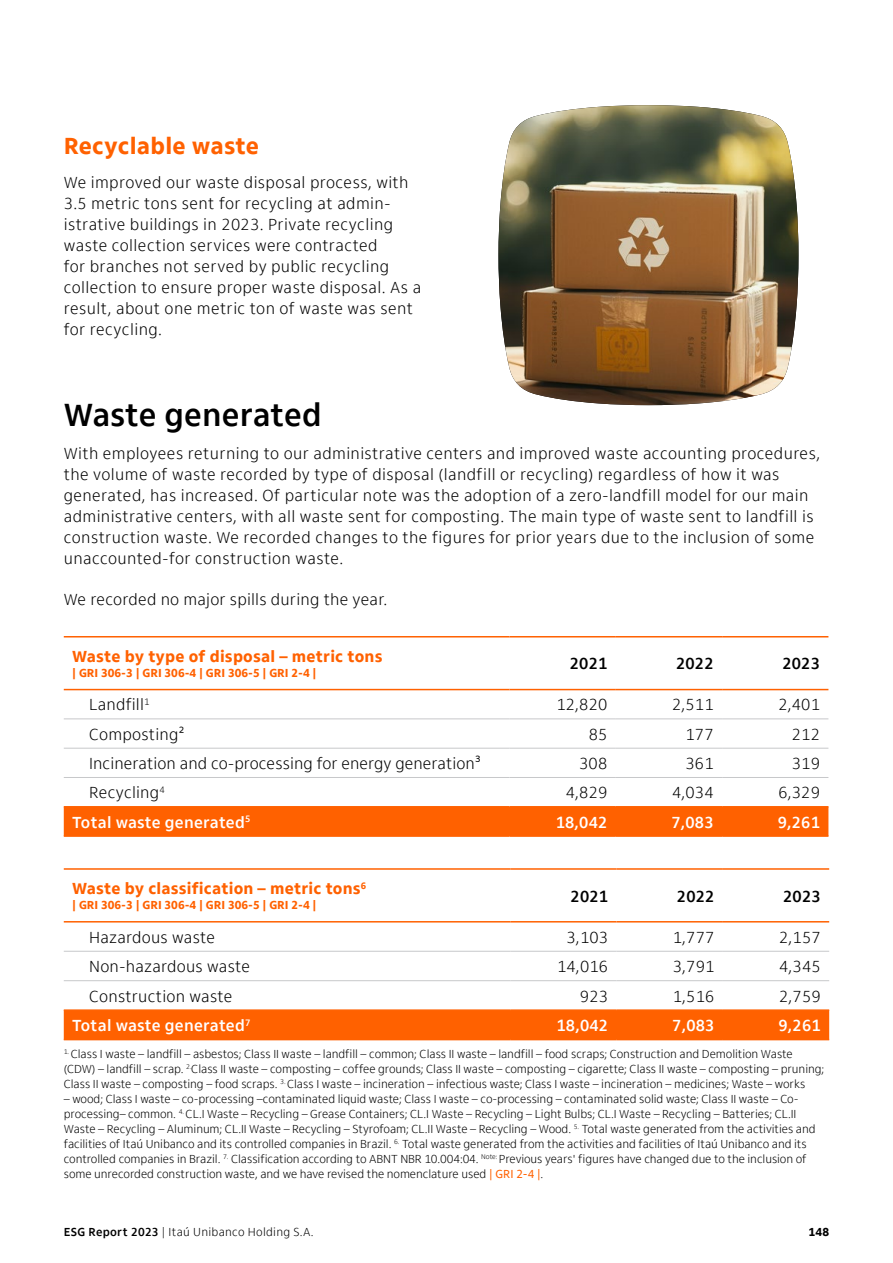
<style>
.page{position:relative;width:893px;height:1263px;background:#fff}
.page>*{position:absolute;margin:0;border:0;box-sizing:border-box;transform-origin:0 0}
.t1{font:700 33px "Itau Text Pro";color:#000}
.t2{font:800 24px "Itau Text Pro";letter-spacing:.01em;color:#ff6100}
.t3{font:300 16.5px/21px "Itau Text Pro";letter-spacing:.02em;color:#000}
.t4{font:700 16.5px "Itau Text Pro";letter-spacing:.01em;color:#fff}
.t5{font:800 16.5px "Itau Text Pro";letter-spacing:.01em;color:#ff6100}
.t6{font:300 16.5px "Itau Text Pro";color:#000}
.t7{font:700 16.5px "Itau Text Pro";letter-spacing:.01em;color:#000}
.t8{font:300 12px/15px "Itau Text Pro";letter-spacing:-.01em;color:#000}
.t9{font:800 12px "Itau Text Pro";color:#ff6100}
.t10{font:300 12px "Itau Text Pro";letter-spacing:.02em;color:#000}
.t11{font:800 12px "Itau Text Pro";color:#000}
.s1{font-weight:400;color:#ff6100}
.s2{font-weight:700}
</style>
<div class="page">
<div style="left:64px;top:807px;width:764px;height:28px;background:#ff6100"></div>
<hr style="left:64px;top:719px;width:445px;height:1px;background:#c7c8ca">
<hr style="left:509px;top:719px;width:107px;height:1px;background:#c7c8ca">
<hr style="left:616px;top:719px;width:106px;height:1px;background:#c7c8ca">
<hr style="left:722px;top:719px;width:106px;height:1px;background:#c7c8ca">
<hr style="left:64px;top:748px;width:445px;height:1px;background:#c7c8ca">
<hr style="left:509px;top:748px;width:107px;height:1px;background:#c7c8ca">
<hr style="left:616px;top:748px;width:106px;height:1px;background:#c7c8ca">
<hr style="left:722px;top:748px;width:106px;height:1px;background:#c7c8ca">
<hr style="left:64px;top:777px;width:445px;height:1px;background:#c7c8ca">
<hr style="left:509px;top:777px;width:107px;height:1px;background:#c7c8ca">
<hr style="left:616px;top:777px;width:106px;height:1px;background:#c7c8ca">
<hr style="left:722px;top:777px;width:106px;height:1px;background:#c7c8ca">
<hr style="left:64px;top:806px;width:445px;height:1px;background:#ff6100">
<hr style="left:509px;top:806px;width:107px;height:1px;background:#ff6100">
<hr style="left:616px;top:806px;width:106px;height:1px;background:#ff6100">
<hr style="left:722px;top:806px;width:106px;height:1px;background:#ff6100">
<hr style="left:64px;top:835px;width:445px;height:2px;background:#ff6100">
<hr style="left:509px;top:835px;width:107px;height:2px;background:#ff6100">
<hr style="left:616px;top:835px;width:106px;height:2px;background:#ff6100">
<hr style="left:722px;top:835px;width:106px;height:2px;background:#ff6100">
<hr style="left:64px;top:636px;width:445px;height:1px;background:#ff6100">
<hr style="left:509px;top:636px;width:107px;height:1px;background:#ff6100">
<hr style="left:616px;top:636px;width:106px;height:1px;background:#ff6100">
<hr style="left:722px;top:636px;width:106px;height:1px;background:#ff6100">
<hr style="left:64px;top:689px;width:445px;height:1px;background:#ff6100">
<hr style="left:509px;top:689px;width:107px;height:1px;background:#ff6100">
<hr style="left:616px;top:689px;width:106px;height:1px;background:#ff6100">
<hr style="left:722px;top:689px;width:106px;height:1px;background:#ff6100">
<div style="left:64px;top:1011px;width:765px;height:28px;background:#ff6100"></div>
<hr style="left:64px;top:951px;width:446px;height:1px;background:#c7c8ca">
<hr style="left:510px;top:951px;width:107px;height:1px;background:#c7c8ca">
<hr style="left:617px;top:951px;width:106px;height:1px;background:#c7c8ca">
<hr style="left:723px;top:951px;width:106px;height:1px;background:#c7c8ca">
<hr style="left:64px;top:980px;width:446px;height:1px;background:#c7c8ca">
<hr style="left:510px;top:980px;width:107px;height:1px;background:#c7c8ca">
<hr style="left:617px;top:980px;width:106px;height:1px;background:#c7c8ca">
<hr style="left:723px;top:980px;width:106px;height:1px;background:#c7c8ca">
<hr style="left:64px;top:1009px;width:446px;height:2px;background:#ff6100">
<hr style="left:510px;top:1009px;width:107px;height:2px;background:#ff6100">
<hr style="left:617px;top:1009px;width:106px;height:2px;background:#ff6100">
<hr style="left:723px;top:1009px;width:106px;height:2px;background:#ff6100">
<hr style="left:64px;top:1039px;width:446px;height:1px;background:#ff6100">
<hr style="left:510px;top:1039px;width:107px;height:1px;background:#ff6100">
<hr style="left:617px;top:1039px;width:106px;height:1px;background:#ff6100">
<hr style="left:723px;top:1039px;width:106px;height:1px;background:#ff6100">
<hr style="left:64px;top:868px;width:446px;height:2px;background:#ff6100">
<hr style="left:510px;top:868px;width:107px;height:2px;background:#ff6100">
<hr style="left:617px;top:868px;width:106px;height:2px;background:#ff6100">
<hr style="left:723px;top:868px;width:106px;height:2px;background:#ff6100">
<hr style="left:64px;top:921px;width:446px;height:1px;background:#ff6100">
<hr style="left:510px;top:921px;width:107px;height:1px;background:#ff6100">
<hr style="left:617px;top:921px;width:106px;height:1px;background:#ff6100">
<hr style="left:723px;top:921px;width:106px;height:1px;background:#ff6100">
<img style="left:498px;top:105px;width:300px;height:300px">
<h2 class="t2" style="left:64px;top:132px;width:197px">Recyclable waste</h2>
<p class="t3" style="left:64px;top:172px;width:359px">We improved our waste disposal process, with 3.5 metric tons sent for recycling at admin&shy;istrative buildings in 2023. Private recycling waste collection services were contracted<br>for branches not served by public recycling collection to ensure proper waste disposal. As a result, about one metric ton of waste was sent for recycling.</p>
<h1 class="t1" style="left:64px;top:395px;width:259px">Waste generated</h1>
<p class="t3" style="left:64px;top:443px;width:758px">With employees returning to our administrative centers and improved waste accounting procedures, the volume of waste recorded by type of disposal (landfill or recycling) regardless of how it was generated, has increased. Of particular note was the adoption of a zero-landfill model for our main administrative centers, with all waste sent for composting. The main type of waste sent to landfill is construction waste. We recorded changes to the figures for prior years due to the inclusion of some unaccounted-for construction waste.</p>
<h3 class="t3" style="left:64px;top:589px;width:325px">We recorded no major spills during the year.</h3>
<h3 class="t5" style="left:72px;top:647px;width:312px">Waste by type of disposal – metric tons</h3>
<p class="t9" style="left:72px;top:666px;width:246px">| GRI 306-3 | GRI 306-4 | GRI 306-5 | GRI 2-4 |</p>
<h3 class="t7" style="left:570px;top:654px;width:39px">2021</h3>
<h3 class="t7" style="left:676px;top:654px;width:39px">2022</h3>
<h3 class="t7" style="left:782px;top:654px;width:39px">2023</h3>
<h3 class="t3" style="left:89px;top:694px;width:62px">Landfill<sup>1</sup></h3>
<h3 class="t3" style="left:556px;top:694px;width:52px">12,820</h3>
<h3 class="t3" style="left:672px;top:694px;width:43px">2,511</h3>
<h3 class="t3" style="left:778px;top:694px;width:43px">2,401</h3>
<h3 class="t3" style="left:89px;top:724px;width:97px">Composting²</h3>
<h3 class="t3" style="left:589px;top:724px;width:20px">85</h3>
<h3 class="t3" style="left:686px;top:724px;width:30px">177</h3>
<h3 class="t3" style="left:792px;top:724px;width:30px">212</h3>
<h3 class="t6" style="left:89px;top:754px;width:394px">Incineration and co-processing for energy generation³</h3>
<h3 class="t3" style="left:579px;top:753px;width:30px">308</h3>
<h3 class="t3" style="left:685px;top:753px;width:30px">361</h3>
<h3 class="t3" style="left:792px;top:753px;width:30px">319</h3>
<h3 class="t3" style="left:89px;top:782px;width:77px">Recycling<sup>4</sup></h3>
<h3 class="t3" style="left:566px;top:782px;width:43px">4,829</h3>
<h3 class="t3" style="left:672px;top:782px;width:43px">4,034</h3>
<h3 class="t3" style="left:778px;top:782px;width:43px">6,329</h3>
<h3 class="t4" style="left:72px;top:812px;width:180px">Total waste generated<sup>5</sup></h3>
<h3 class="t4" style="left:556px;top:812px;width:53px">18,042</h3>
<h3 class="t4" style="left:671px;top:812px;width:44px">7,083</h3>
<h3 class="t4" style="left:778px;top:812px;width:44px">9,261</h3>
<h3 class="t5" style="left:72px;top:879px;width:295px">Waste by classification – metric tons<sup>6</sup></h3>
<p class="t9" style="left:72px;top:898px;width:246px">| GRI 306-3 | GRI 306-4 | GRI 306-5 | GRI 2-4 |</p>
<h3 class="t7" style="left:571px;top:886px;width:39px">2021</h3>
<h3 class="t7" style="left:677px;top:886px;width:39px">2022</h3>
<h3 class="t7" style="left:783px;top:886px;width:39px">2023</h3>
<h3 class="t3" style="left:89px;top:927px;width:127px">Hazardous waste</h3>
<h3 class="t3" style="left:567px;top:927px;width:43px">3,103</h3>
<h3 class="t3" style="left:673px;top:927px;width:43px">1,777</h3>
<h3 class="t3" style="left:779px;top:927px;width:43px">2,157</h3>
<h3 class="t3" style="left:89px;top:956px;width:162px">Non-hazardous waste</h3>
<h3 class="t3" style="left:557px;top:956px;width:52px">14,016</h3>
<h3 class="t3" style="left:673px;top:956px;width:43px">3,791</h3>
<h3 class="t3" style="left:779px;top:956px;width:43px">4,345</h3>
<h3 class="t3" style="left:89px;top:986px;width:145px">Construction waste</h3>
<h3 class="t3" style="left:580px;top:986px;width:30px">923</h3>
<h3 class="t3" style="left:673px;top:986px;width:43px">1,516</h3>
<h3 class="t3" style="left:779px;top:986px;width:43px">2,759</h3>
<h3 class="t4" style="left:72px;top:1016px;width:180px">Total waste generated<sup>7</sup></h3>
<h3 class="t4" style="left:557px;top:1016px;width:53px">18,042</h3>
<h3 class="t4" style="left:672px;top:1016px;width:44px">7,083</h3>
<h3 class="t4" style="left:778px;top:1016px;width:44px">9,261</h3>
<p class="t8" style="left:64px;top:1046px;width:762px"><sup>1.</sup> Class I waste – landfill – asbestos; Class II waste – landfill – common; Class II waste – landfill – food scraps; Construction and Demolition Waste (CDW) – landfill – scrap. <sup>2.</sup>Class II waste – composting – coffee grounds; Class II waste – composting – cigarette; Class II waste – composting – pruning;<br>Class II waste – composting – food scraps. <sup>3.</sup> Class I waste – incineration – infectious waste; Class I waste – incineration – medicines; Waste – works</p>
<p class="t8" style="left:64px;top:1091px;width:753px">– wood; Class I waste – co-processing –contaminated liquid waste; Class I waste – co-processing – contaminated solid waste; Class II waste – Co&shy;processing– common. <sup>4.</sup> CL.I Waste – Recycling – Grease Containers; CL.I Waste – Recycling – Light Bulbs; CL.I Waste – Recycling – Batteries; CL.II Waste – Recycling – Aluminum; CL.II Waste – Recycling – Styrofoam; CL.II Waste – Recycling – Wood. <sup>5.</sup> Total waste generated from the activities and facilities of Itaú Unibanco and its controlled companies in Brazil. <sup>6.</sup> Total waste generated from the activities and facilities of Itaú Unibanco and its controlled companies in Brazil. <sup>7.</sup> Classification according to ABNT NBR 10.004:04. <sup>Note:</sup> Previous years' figures have changed due to the inclusion of some unrecorded construction waste, and we have revised the nomenclature used <span class="s1">| GRI 2-4 |</span>.</p>
<p class="t10" style="left:64px;top:1225px;width:251px"><span class="s2">ESG Report 2023</span> | Itaú Unibanco Holding S.A.</p>
<p class="t11" style="left:808px;top:1224px;width:22px">148</p>
</div>
